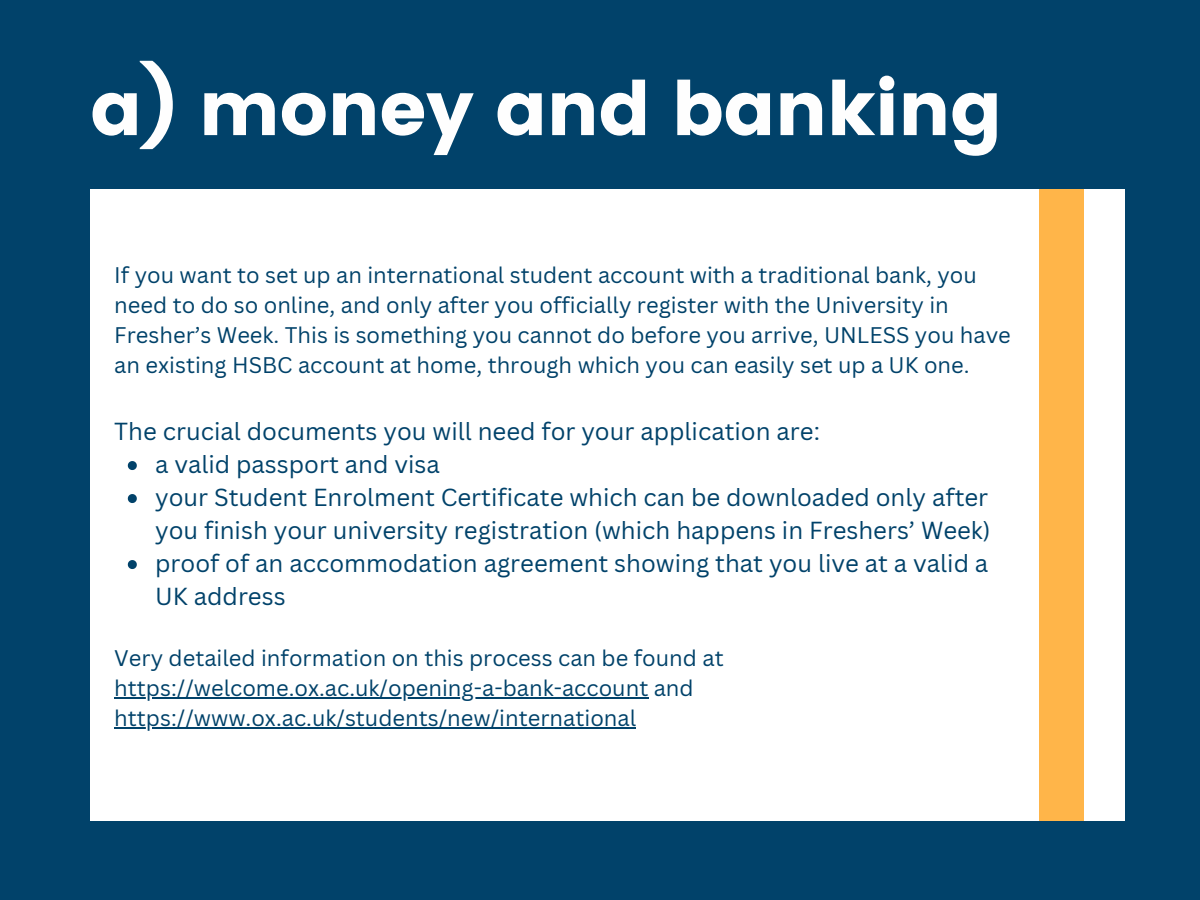
<style>
.page{position:relative;width:1200px;height:900px;background:#01426a}
.page>*{position:absolute;margin:0;border:0;box-sizing:border-box;transform-origin:0 0}
.t1{font:75px "Poppins";letter-spacing:-.01em;color:#fefefe}
.t2{font:24px/33px "Canva Sans";color:#01426a}
.t3{font:22px/30px "Canva Sans";color:#01426a}
</style>
<div class="page">
<div style="left:90px;top:190px;width:1035px;height:631px;background:#fff"></div>
<svg style="left:128px;top:461px;width:9px;height:9px"></svg>
<svg style="left:128px;top:494px;width:9px;height:9px"></svg>
<svg style="left:128px;top:560px;width:9px;height:9px"></svg>
<div style="left:1039px;top:190px;width:45px;height:631px;background:#ffb549"></div>
<hr style="left:114px;top:698px;width:534px;height:1px;background:#01426a">
<hr style="left:114px;top:728px;width:522px;height:1px;background:#01426a">
<h1 class="t1" style="left:90px;top:65px;width:914px">a) money and banking</h1>
<p class="t3" style="left:114px;top:260px;width:898px">If you want to set up an international student account with a traditional bank, you need to do so online, and only after you officially register with the University in Fresher’s Week. This is something you cannot do before you arrive, UNLESS you have an existing HSBC account at home, through which you can easily set up a UK one.</p>
<p class="t2" style="left:114px;top:415px;width:707px">The crucial documents you will need for your application are:</p>
<p class="t2" style="left:155px;top:448px;width:837px">a valid passport and visa<br>your Student Enrolment Certificate which can be downloaded only after you finish your university registration (which happens in Freshers’ Week) proof of an accommodation agreement showing that you live at a valid a UK address</p>
<p class="t3" style="left:114px;top:643px;width:611px">Very detailed information on this process can be found at https://welcome.ox.ac.uk/opening-a-bank-account and https://www.ox.ac.uk/students/new/international</p>
</div>
